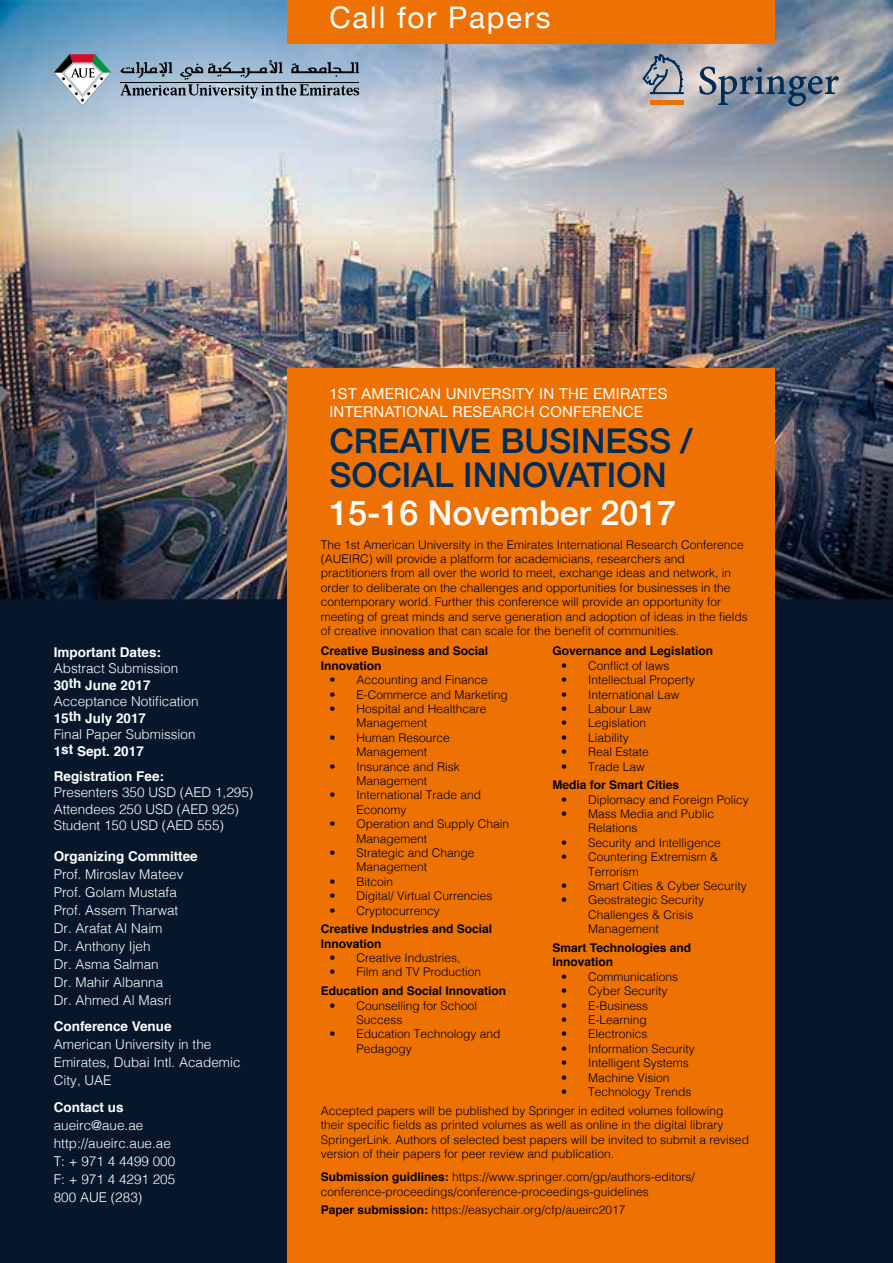
<style>
.page{position:relative;width:893px;height:1263px;background:#fff}
.page>*{position:absolute;margin:0;border:0;box-sizing:border-box;transform-origin:0 0}
.t1{font:500 34.05px/33.5px "Helvetica Neue";color:#002c58}
.t2{font:500 34.05px "Helvetica Neue";color:#fff}
.t3{font:29.7px "Helvetica Neue";letter-spacing:.06em;color:#fff}
.t4{font:15px/18px "Helvetica Neue";letter-spacing:.02em;color:#fff}
.t5{font:300 13.5px/18px "Helvetica";color:#fff}
.t6{font:700 13.5px/25px "Helvetica";color:#fff}
.t7{font:300 12px/14.4px "Helvetica";color:#000}
.t8{font:700 12px/14.4px "Helvetica";color:#000}
.s1{font-weight:700}
</style>
<div class="page">
<img style="left:0;top:0;width:893px;height:1263px">
<svg style="left:642px;top:54px;width:42px;height:40px;background:#9099a6"></svg>
<hr style="left:650px;top:101px;width:34px;height:4px;background:#ee7203">
<svg style="left:699px;top:67px;width:140px;height:39px;background:#7b8899"></svg>
<svg style="left:54px;top:54px;width:57px;height:52px"></svg>
<svg style="left:121px;top:60px;width:238px;height:39px;background:#879aad"></svg>
<hr style="left:121px;top:82px;width:238px;height:1px;background:#000">
<div style="left:287px;top:0;width:488px;height:44px;background:#ee7203"></div>
<div style="left:287px;top:369px;width:488px;height:894px;background:#ee7203"></div>
<h2 class="t3" style="left:329px;top:-4px;width:223px">Call for Papers</h2>
<p class="t6" style="left:54px;top:639px;width:109px">Important Dates:</p>
<p class="t5" style="left:54px;top:658px;width:126px">Abstract Submission</p>
<p class="t6" style="left:54px;top:672px;width:98px">30th June 2017</p>
<p class="t5" style="left:54px;top:691px;width:146px">Acceptance Notification</p>
<p class="t6" style="left:54px;top:705px;width:94px">15th July 2017</p>
<p class="t5" style="left:54px;top:724px;width:143px">Final Paper Submission</p>
<p class="t6" style="left:54px;top:738px;width:112px">1st Sept. 2017<br>Registration Fee:</p>
<p class="t5" style="left:54px;top:783px;width:201px;line-height:16.5px">Presenters 350 USD (AED 1,295)<br>Attendees 250 USD (AED 925)<br>Student 150 USD (AED 555)</p>
<p class="t6" style="left:54px;top:843px;width:146px">Organizing Committee</p>
<p class="t5" style="left:54px;top:864px;width:131px">Prof. Miroslav Mateev<br>Prof. Golam Mustafa<br>Prof. Assem Tharwat<br>Dr. Arafat Al Naim<br>Dr. Anthony Ijeh<br>Dr. Asma Salman<br>Dr. Mahir Albanna<br>Dr. Ahmed Al Masri</p>
<p class="t6" style="left:54px;top:1014px;width:119px">Conference Venue</p>
<p class="t5" style="left:54px;top:1034px;width:188px">American University in the<br>Emirates, Dubai Intl. Academic<br>City, UAE</p>
<p class="t6" style="left:54px;top:1094px;width:71px">Contact us</p>
<p class="t5" style="left:54px;top:1115px;width:123px">aueirc@aue.ae http://aueirc.aue.ae<br>T: + 971 4 4499 000<br>F: + 971 4 4291 205<br>800 AUE (283)</p>
<p class="t4" style="left:329px;top:386px;width:340px">1ST AMERICAN UNIVERSITY IN THE EMIRATES<br>INTERNATIONAL RESEARCH CONFERENCE</p>
<h1 class="t1" style="left:329px;top:422px;width:365px">CREATIVE BUSINESS /<br>SOCIAL INNOVATION</h1>
<h1 class="t2" style="left:329px;top:486px;width:348px">15-16 November 2017</h1>
<p class="t7" style="left:321px;top:536px;width:428px">The 1st American University in the Emirates International Research Conference (AUEIRC) will provide a platform for academicians, researchers and practitioners from all over the world to meet, exchange ideas and network, in order to deliberate on the challenges and opportunities for businesses in the contemporary world. Further this conference will provide an opportunity for meeting of great minds and serve generation and adoption of ideas in the fields of creative innovation that can scale for the benefit of communities.</p>
<p class="t8" style="left:321px;top:644px;width:169px">Creative Business and Social<br>Innovation</p>
<p class="t7" style="left:329px;top:672px;width:160px">• Accounting and Finance</p>
<p class="t7" style="left:329px;top:686px;width:180px">• E-Commerce and Marketing</p>
<p class="t7" style="left:356px;top:701px;width:132px;text-indent:-27px">• Hospital and Healthcare<br>Management</p>
<p class="t7" style="left:329px;top:729px;width:122px;text-align:center">• Human Resource<br>Management</p>
<p class="t7" style="left:329px;top:758px;width:132px;text-align:center">• Insurance and Risk<br>Management</p>
<p class="t7" style="left:356px;top:787px;width:126px;text-indent:-27px">• International Trade and<br>Economy</p>
<p class="t7" style="left:356px;top:816px;width:154px;text-indent:-27px">• Operation and Supply Chain<br>Management</p>
<p class="t7" style="left:356px;top:845px;width:120px;text-indent:-27px">• Strategic and Change<br>Management</p>
<p class="t7" style="left:329px;top:873px;width:65px">• Bitcoin</p>
<p class="t7" style="left:329px;top:888px;width:165px">• Digital/ Virtual Currencies</p>
<p class="t7" style="left:329px;top:902px;width:112px">• Cryptocurrency</p>
<p class="t8" style="left:321px;top:922px;width:173px">Creative Industries and Social<br>Innovation</p>
<p class="t7" style="left:329px;top:950px;width:133px">• Creative Industries,</p>
<p class="t7" style="left:329px;top:964px;width:153px">• Film and TV Production</p>
<p class="t8" style="left:321px;top:984px;width:187px">Education and Social Innovation</p>
<p class="t7" style="left:356px;top:997px;width:122px;text-indent:-27px">• Counselling for School<br>Success</p>
<p class="t7" style="left:356px;top:1026px;width:146px;text-indent:-27px">• Education Technology and<br>Pedagogy</p>
<p class="t8" style="left:553px;top:644px;width:162px">Governance and Legislation</p>
<p class="t7" style="left:561px;top:657px;width:110px">• Conflict of laws</p>
<p class="t7" style="left:561px;top:672px;width:135px">• Intellectual Property</p>
<p class="t7" style="left:561px;top:686px;width:120px">• International Law</p>
<p class="t7" style="left:561px;top:701px;width:92px">• Labour Law</p>
<p class="t7" style="left:561px;top:715px;width:87px">• Legislation</p>
<p class="t7" style="left:561px;top:729px;width:69px">• Liability</p>
<p class="t7" style="left:561px;top:744px;width:89px">• Real Estate</p>
<p class="t7" style="left:561px;top:758px;width:85px">• Trade Law</p>
<p class="t8" style="left:553px;top:778px;width:128px">Media for Smart Cities</p>
<p class="t7" style="left:561px;top:791px;width:189px">• Diplomacy and Foreign Policy</p>
<p class="t7" style="left:588px;top:806px;width:128px;text-indent:-27px">• Mass Media and Public<br>Relations</p>
<p class="t7" style="left:561px;top:834px;width:161px">• Security and Intelligence</p>
<p class="t7" style="left:588px;top:849px;width:132px;text-indent:-27px">• Countering Extremism &amp;<br>Terrorism</p>
<p class="t7" style="left:561px;top:878px;width:187px">• Smart Cities &amp; Cyber Security</p>
<p class="t7" style="left:588px;top:892px;width:118px;text-indent:-27px">• Geostrategic Security<br>Challenges &amp; Crisis<br>Management</p>
<p class="t8" style="left:553px;top:941px;width:140px">Smart Technologies and<br>Innovation</p>
<p class="t7" style="left:561px;top:968px;width:119px">• Communications</p>
<p class="t7" style="left:561px;top:983px;width:108px">• Cyber Security</p>
<p class="t7" style="left:561px;top:997px;width:89px">• E-Business</p>
<p class="t7" style="left:561px;top:1011px;width:87px">• E-Learning</p>
<p class="t7" style="left:561px;top:1026px;width:88px">• Electronics</p>
<p class="t7" style="left:561px;top:1040px;width:135px">• Information Security</p>
<p class="t7" style="left:561px;top:1055px;width:129px">• Intelligent Systems</p>
<p class="t7" style="left:561px;top:1069px;width:110px">• Machine Vision</p>
<p class="t7" style="left:561px;top:1083px;width:132px">• Technology Trends</p>
<p class="t7" style="left:321px;top:1103px;width:430px">Accepted papers will be published by Springer in edited volumes following their specific fields as printed volumes as well as online in the digital library SpringerLink. Authors of selected best papers will be invited to submit a revised version of their papers for peer review and publication.</p>
<p class="t7" style="left:321px;top:1169px;width:376px"><span class="s1">Submission guidlines:</span> https://www.springer.com/gp/authors-editors/ conference-proceedings/conference-proceedings-guidelines</p>
<p class="t7" style="left:321px;top:1202px;width:306px"><span class="s1">Paper submission:</span> https://easychair.org/cfp/aueirc2017</p>
</div>
